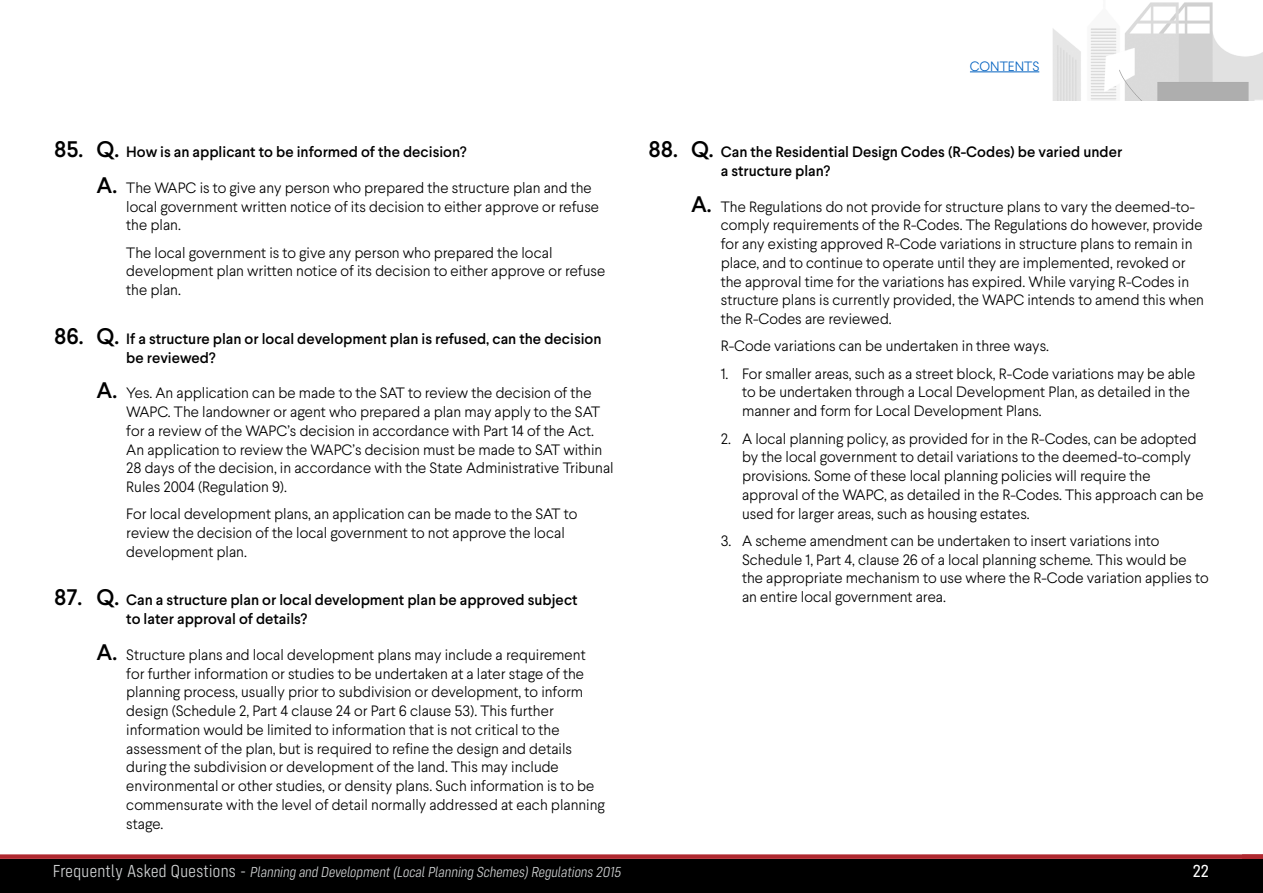
<style>
.page{position:relative;width:1263px;height:893px;background:#fff}
.page>*{position:absolute;margin:0;border:0;box-sizing:border-box;transform-origin:0 0}
.t1{font:18px "Config Condensed";color:#fff}
.Answer_tabs{font:300 15px/18.8px "Larsseit";color:#000}
.t2{font:500 15px/18.8px "Larsseit";color:#000}
.t3{font:italic 300 15px "Config Condensed";color:#d1d3d4}
.t4{font:300 13.5px "Larsseit";color:#0563c1}
.s1{font-size:22.5px}
.s2{font-weight:500;font-size:22.5px}
.s3{font-style:normal;font-size:18px}
</style>
<div class="page">
<div style="left:0;top:859px;width:1263px;height:34px;background:#000"></div>
<img style="left:1039px;top:2px;width:224px;height:99px">
<hr style="left:970px;top:72px;width:69px;height:1px;background:#0563c1">
<div style="left:0;top:854px;width:1263px;height:5px;background:#af282f"></div>
<p class="t2" style="left:54px;top:143px;width:414px"><span class="s1">85. Q.</span> How is an applicant to be informed of the decision?</p>
<p class="Answer_tabs" style="left:126px;top:178px;width:474px;text-indent:-30px"><span class="s2">A.</span> The WAPC is to give any person who prepared the structure plan and the local government written notice of its decision to either approve or refuse the plan.</p>
<p class="Answer_tabs" style="left:126px;top:243px;width:480px">The local government is to give any person who prepared the local development plan written notice of its decision to either approve or refuse the plan.</p>
<p class="t2" style="left:126px;top:329px;width:477px;text-indent:-72px"><span class="s1">86. Q.</span> If a structure plan or local development plan is refused, can the decision be reviewed?</p>
<p class="Answer_tabs" style="left:126px;top:383px;width:489px;text-indent:-30px"><span class="s2">A.</span> Yes. An application can be made to the SAT to review the decision of the WAPC. The landowner or agent who prepared a plan may apply to the SAT for a review of the WAPC’s decision in accordance with Part 14 of the Act.<br>An application to review the WAPC’s decision must be made to SAT within 28 days of the decision, in accordance with the State Administrative Tribunal Rules 2004 (Regulation 9).</p>
<p class="Answer_tabs" style="left:126px;top:504px;width:453px">For local development plans, an application can be made to the SAT to review the decision of the local government to not approve the local development plan.</p>
<p class="t2" style="left:126px;top:591px;width:453px;text-indent:-72px"><span class="s1">87. Q.</span> Can a structure plan or local development plan be approved subject to later approval of details?</p>
<p class="Answer_tabs" style="left:126px;top:645px;width:480px;text-indent:-30px"><span class="s2">A.</span> Structure plans and local development plans may include a requirement for further information or studies to be undertaken at a later stage of the planning process, usually prior to subdivision or development, to inform design (Schedule 2, Part 4 clause 24 or Part 6 clause 53). This further information would be limited to information that is not critical to the assessment of the plan, but is required to refine the design and details during the subdivision or development of the land. This may include environmental or other studies, or density plans. Such information is to be commensurate with the level of detail normally addressed at each planning stage.</p>
<p class="t4" style="left:970px;top:57px;width:71px">CONTENTS</p>
<p class="t2" style="left:721px;top:143px;width:403px;text-indent:-72px"><span class="s1">88. Q.</span> Can the Residential Design Codes (R-Codes) be varied under a structure plan?</p>
<p class="Answer_tabs" style="left:721px;top:197px;width:485px;text-indent:-30px"><span class="s2">A.</span> The Regulations do not provide for structure plans to vary the deemed-to&shy;comply requirements of the R-Codes. The Regulations do however, provide for any existing approved R-Code variations in structure plans to remain in place, and to continue to operate until they are implemented, revoked or the approval time for the variations has expired. While varying R-Codes in structure plans is currently provided, the WAPC intends to amend this when the R-Codes are reviewed.</p>
<p class="Answer_tabs" style="left:721px;top:337px;width:330px">R-Code variations can be undertaken in three ways.</p>
<p class="Answer_tabs" style="left:742px;top:364px;width:455px;text-indent:-21px">1. For smaller areas, such as a street block, R-Code variations may be able to be undertaken through a Local Development Plan, as detailed in the manner and form for Local Development Plans.</p>
<p class="Answer_tabs" style="left:742px;top:429px;width:463px;text-indent:-21px">2. A local planning policy, as provided for in the R-Codes, can be adopted by the local government to detail variations to the deemed-to-comply provisions. Some of these local planning policies will require the approval of the WAPC, as detailed in the R-Codes. This approach can be used for larger areas, such as housing estates.</p>
<p class="Answer_tabs" style="left:742px;top:531px;width:468px;text-indent:-21px">3. A scheme amendment can be undertaken to insert variations into Schedule 1, Part 4, clause 26 of a local planning scheme. This would be the appropriate mechanism to use where the R-Code variation applies to an entire local government area.</p>
<p class="t3" style="left:53px;top:864px;width:570px"><span class="s3">Frequently Asked Questions -</span> Planning and Development (Local Planning Schemes) Regulations 2015</p>
<p class="t1" style="left:1193px;top:861px;width:18px">22</p>
</div>
